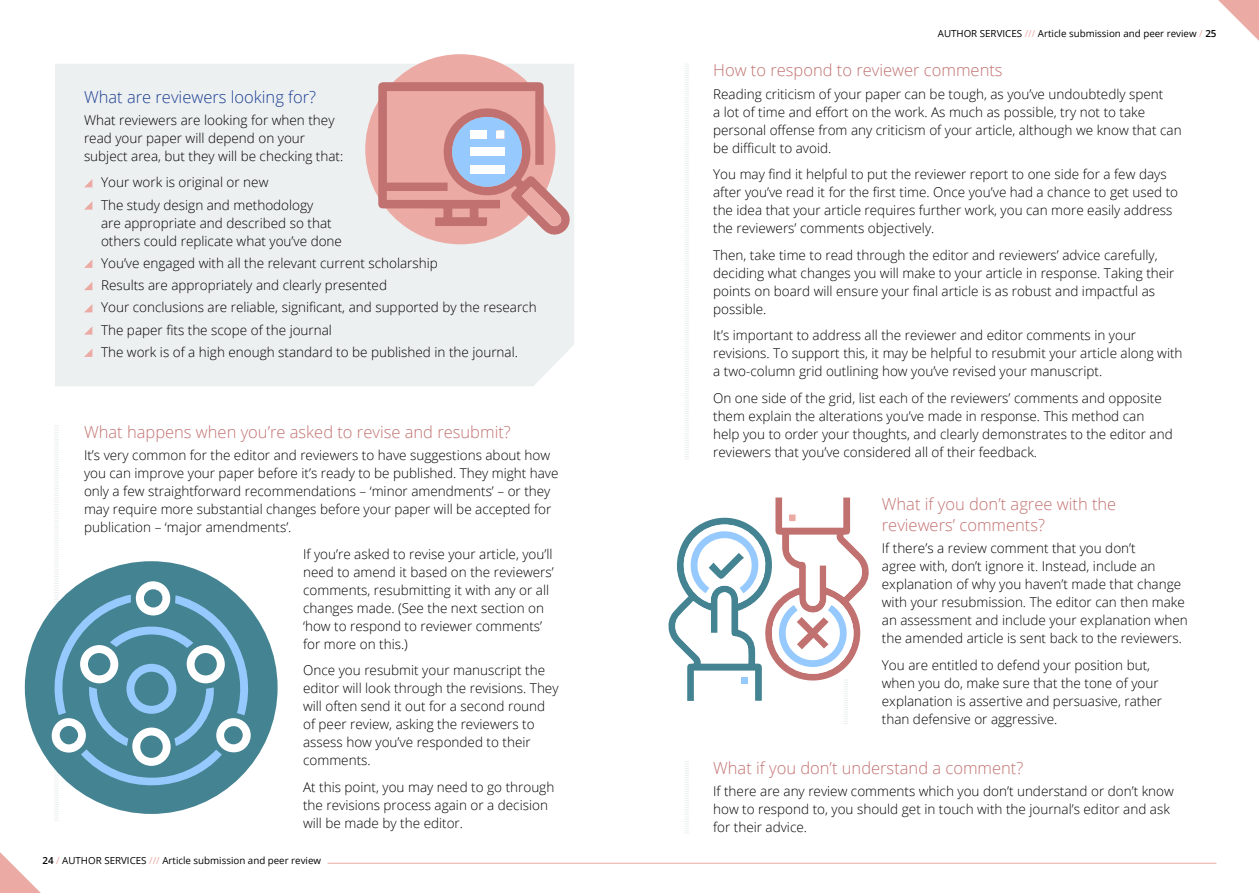
<style>
.page{position:relative;width:1259px;height:893px;background:#fff}
.page>*{position:absolute;margin:0;border:0;box-sizing:border-box;transform-origin:0 0}
.t1{font:300 16.5px/21px "Open Sans";color:#c17270}
.t2{font:300 16.5px "Open Sans";color:#1c3e93}
.t3{font:300 13.5px/18px "Open Sans";color:#000}
.t4{font:9.75px "Open Sans";color:#000}
.s1{font-weight:600}
.s2{color:#ecaaa5}
</style>
<div class="page">
<div style="left:55px;top:64px;width:519px;height:322px;background:#ecf0f1"></div>
<svg style="left:0;top:852px;width:41px;height:41px"></svg>
<svg style="left:1218px;top:0;width:41px;height:41px"></svg>
<svg style="left:84px;top:179px;width:8px;height:8px"></svg>
<svg style="left:84px;top:201px;width:8px;height:9px"></svg>
<svg style="left:84px;top:259px;width:8px;height:9px"></svg>
<svg style="left:84px;top:282px;width:8px;height:8px"></svg>
<svg style="left:84px;top:304px;width:8px;height:8px"></svg>
<svg style="left:84px;top:326px;width:8px;height:9px"></svg>
<svg style="left:84px;top:348px;width:8px;height:9px"></svg>
<svg style="left:685px;top:64px;width:4px;height:395px"></svg>
<svg style="left:685px;top:761px;width:4px;height:73px"></svg>
<div style="left:365px;top:54px;width:190px;height:190px;background:#ecaaa5;border-radius:50%"></div>
<div style="left:25px;top:561px;width:253px;height:253px;background:#448391;border-radius:50%"></div>
<hr style="left:327px;top:863px;width:889px;height:1px;background:#ecaaa5">
<svg style="left:378px;top:82px;width:195px;height:154px"></svg>
<svg style="left:42px;top:425px;width:218px;height:396px"></svg>
<svg style="left:668px;top:497px;width:201px;height:227px"></svg>
<p class="t2" style="left:84px;top:85px;width:234px">What are reviewers looking for?</p>
<p class="t3" style="left:84px;top:111px;width:261px">What reviewers are looking for when they read your paper will depend on your subject area, but they will be checking that:</p>
<p class="t3" style="left:101px;top:171px;width:214px;line-height:22.2px">Your work is original or new<br>The study design and methodology</p>
<p class="t3" style="left:101px;top:213px;width:242px">are appropriate and described so that others could replicate what you’ve done</p>
<p class="t3" style="left:101px;top:252px;width:437px;line-height:22.2px">You’ve engaged with all the relevant current scholarship<br>Results are appropriately and clearly presented<br>Your conclusions are reliable, significant, and supported by the research The paper fits the scope of the journal<br>The work is of a high enough standard to be published in the journal.</p>
<p class="t1" style="left:84px;top:421px;width:428px">What happens when you’re asked to revise and resubmit?</p>
<p class="t3" style="left:84px;top:446px;width:476px">It’s very common for the editor and reviewers to have suggestions about how you can improve your paper before it’s ready to be published. They might have only a few straightforward recommendations – ‘minor amendments’ – or they may require more substantial changes before your paper will be accepted for publication – ‘major amendments’.</p>
<p class="t3" style="left:303px;top:544px;width:252px">If you’re asked to revise your article, you’ll need to amend it based on the reviewers’ comments, resubmitting it with any or all changes made. (See the next section on ‘how to respond to reviewer comments’ for more on this.)</p>
<p class="t3" style="left:303px;top:661px;width:257px">Once you resubmit your manuscript the editor will look through the revisions. They will often send it out for a second round of peer review, asking the reviewers to assess how you’ve responded to their comments.</p>
<p class="t3" style="left:303px;top:777px;width:253px">At this point, you may need to go through the revisions process again or a decision will be made by the editor.</p>
<p class="t4" style="left:43px;top:853px;width:280px"><span class="s1">24</span> <span class="s2">/</span> AUTHOR SERVICES <span class="s2">///</span> Article submission and peer review</p>
<p class="t4" style="left:938px;top:27px;width:280px">AUTHOR SERVICES <span class="s2">///</span> Article submission and peer review <span class="s2">/</span> <span class="s1">25</span></p>
<p class="t1" style="left:713px;top:59px;width:291px">How to respond to reviewer comments</p>
<p class="t3" style="left:713px;top:84px;width:470px">Reading criticism of your paper can be tough, as you’ve undoubtedly spent<br>a lot of time and effort on the work. As much as possible, try not to take personal offense from any criticism of your article, although we know that can be difficult to avoid.</p>
<p class="t3" style="left:713px;top:165px;width:466px">You may find it helpful to put the reviewer report to one side for a few days after you’ve read it for the first time. Once you’ve had a chance to get used to the idea that your article requires further work, you can more easily address the reviewers’ comments objectively.</p>
<p class="t3" style="left:713px;top:245px;width:463px">Then, take time to read through the editor and reviewers’ advice carefully, deciding what changes you will make to your article in response. Taking their points on board will ensure your final article is as robust and impactful as possible.</p>
<p class="t3" style="left:713px;top:326px;width:471px">It’s important to address all the reviewer and editor comments in your revisions. To support this, it may be helpful to resubmit your article along with a two-column grid outlining how you’ve revised your manuscript.</p>
<p class="t3" style="left:713px;top:388px;width:461px">On one side of the grid, list each of the reviewers’ comments and opposite them explain the alterations you’ve made in response. This method can help you to order your thoughts, and clearly demonstrates to the editor and reviewers that you’ve considered all of their feedback.</p>
<p class="t1" style="left:882px;top:493px;width:236px">What if you don’t agree with the reviewers’ comments?</p>
<p class="t3" style="left:882px;top:539px;width:307px">If there’s a review comment that you don’t<br>agree with, don’t ignore it. Instead, include an explanation of why you haven’t made that change with your resubmission. The editor can then make an assessment and include your explanation when the amended article is sent back to the reviewers.</p>
<p class="t3" style="left:882px;top:656px;width:282px">You are entitled to defend your position but, when you do, make sure that the tone of your explanation is assertive and persuasive, rather than defensive or aggressive.</p>
<p class="t1" style="left:713px;top:757px;width:312px">What if you don’t understand a comment?</p>
<p class="t3" style="left:713px;top:782px;width:462px">If there are any review comments which you don’t understand or don’t know how to respond to, you should get in touch with the journal’s editor and ask for their advice.</p>
</div>
